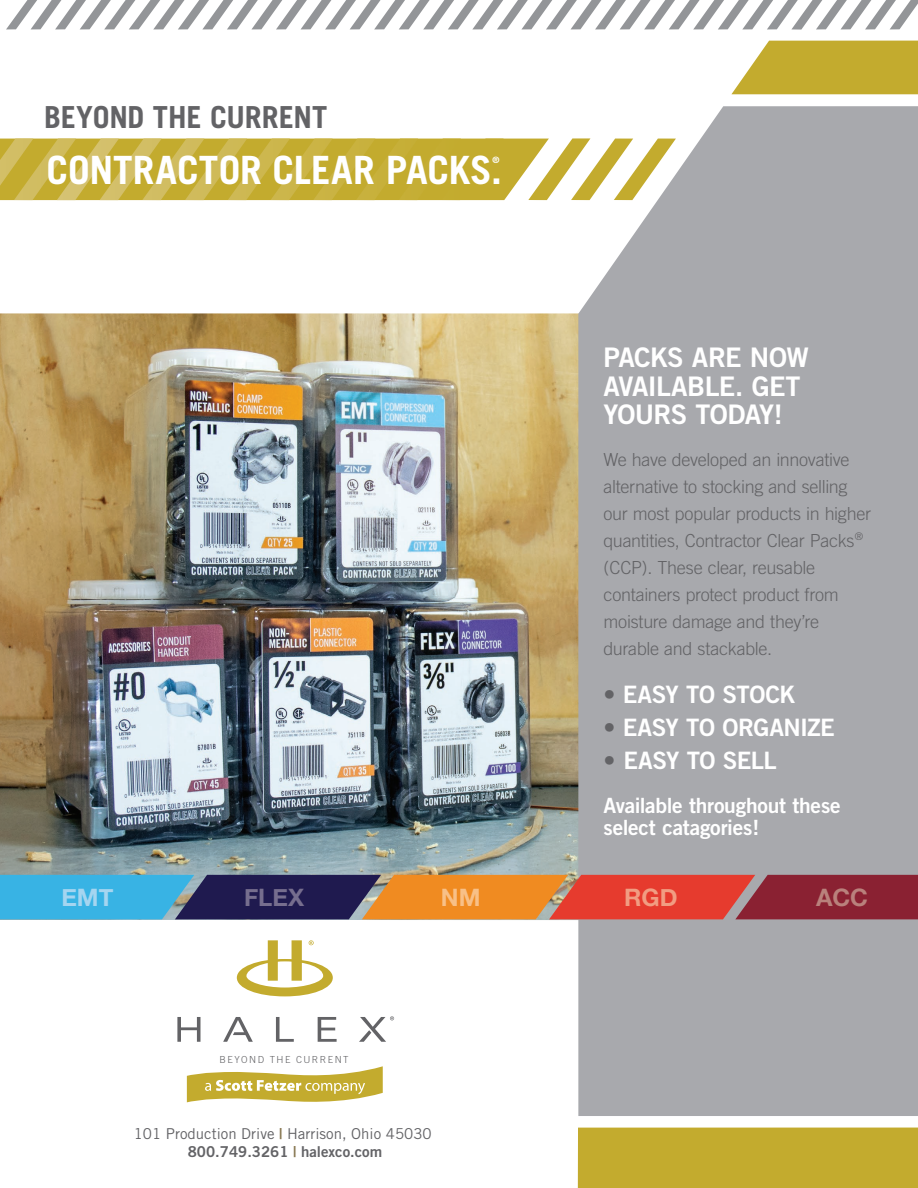
<style>
.page{position:relative;width:918px;height:1188px;background:#fff}
.page>*{position:absolute;margin:0;border:0;box-sizing:border-box;transform-origin:0 0}
.t1{font:700 39px "Trade Gothic";letter-spacing:-.005em;color:#fff}
.t2{font:700 30.3px "Trade Gothic";letter-spacing:-.01em;color:#636366}
.t3{font:27px/28.5px "Trade Gothic Bold Two";letter-spacing:-.025em;color:#fff}
.t4{font:24px "Trade Gothic Bold Two";letter-spacing:-.02em;color:#fff}
.t5{font:700 24px "Helvetica Neue";color:#766e8e}
.t6{font:700 24px "Helvetica Neue";color:#a5d5f0}
.t7{font:700 24px "Helvetica Neue";color:#f19d82}
.t8{font:700 24px "Helvetica Neue";color:#b9817c}
.t9{font:700 24px "Helvetica Neue";color:#f8c087}
.t10{font:21px/22.5px "Trade Gothic Bold Two";letter-spacing:-.015em;color:#fff}
.t11{font:300 18px/27px "Trade Gothic";letter-spacing:-.015em;color:#636366}
.t12{font:15px "Trade Gothic";color:#636366}
.t13{font:15px "Trade Gothic Bold Two";color:#636366}
.t14{font:300 9.75px "Trade Gothic";letter-spacing:.15em;color:#636366}
.t15{font:700 8.7px "Trade Gothic";color:#fff}
.s1{color:#636366}
.s2{font-family:"Trade Gothic Bold Two";color:#877650}
.s3{color:#877650}
</style>
<div class="page">
<img style="left:0;top:313px;width:578px;height:607px">
<div style="left:578px;top:106px;width:340px;height:1010px;background:#a8a9ad"></div>
<svg style="left:731px;top:41px;width:187px;height:53px;background:#c9b343"></svg>
<div style="left:578px;top:1128px;width:340px;height:60px;background:#c3ab2e"></div>
<svg style="left:6px;top:0;width:912px;height:30px"></svg>
<svg style="left:0;top:875px;width:918px;height:44px;background:#8c5c5c"></svg>
<svg style="left:187px;top:1066px;width:196px;height:37px"></svg>
<svg style="left:177px;top:1017px;width:23px;height:25px"></svg>
<svg style="left:276px;top:1017px;width:18px;height:25px"></svg>
<svg style="left:318px;top:1017px;width:19px;height:25px"></svg>
<svg style="left:223px;top:1017px;width:30px;height:25px"></svg>
<svg style="left:359px;top:1016px;width:35px;height:26px"></svg>
<svg style="left:237px;top:940px;width:96px;height:56px"></svg>
<svg style="left:0;top:138px;width:676px;height:62px;background:#ceba56"></svg>
<h2 class="t2" style="left:44px;top:98px;width:285px">BEYOND THE CURRENT</h2>
<h1 class="t1" style="left:47px;top:146px;width:457px">CONTRACTOR CLEAR PACKS.</h1>
<p class="t15" style="left:492px;top:154px;width:8px">®</p>
<h3 class="t3" style="left:604px;top:343px;width:207px">PACKS ARE NOW<br>AVAILABLE. GET<br>YOURS TODAY!</h3>
<p class="t11" style="left:604px;top:446px;width:269px">We have developed an innovative alternative to stocking and selling our most popular products in higher quantities, Contractor Clear Packs<sup>® </sup>(CCP). These clear, reusable containers protect product from moisture damage and they’re durable and stackable.</p>
<h3 class="t4" style="left:604px;top:680px;width:194px"><span class="s1">•</span> EASY TO STOCK</h3>
<h3 class="t4" style="left:604px;top:713px;width:233px"><span class="s1">•</span> EASY TO ORGANIZE</h3>
<h3 class="t4" style="left:604px;top:746px;width:175px"><span class="s1">•</span> EASY TO SELL</h3>
<p class="t10" style="left:604px;top:794px;width:239px">Available throughout these select catagories!</p>
<h3 class="t6" style="left:61px;top:879px;width:53px">EMT</h3>
<h3 class="t5" style="left:244px;top:879px;width:61px">FLEX</h3>
<h3 class="t9" style="left:441px;top:879px;width:41px">NM</h3>
<h3 class="t7" style="left:624px;top:879px;width:55px">RGD</h3>
<h3 class="t8" style="left:816px;top:879px;width:54px">ACC</h3>
<p class="t14" style="left:220px;top:1053px;width:130px">BEYOND THE CURRENT</p>
<p class="t12" style="left:134px;top:1125px;width:299px">101 Production Drive <span class="s2">|</span> Harrison, Ohio 45030</p>
<p class="t13" style="left:188px;top:1143px;width:196px">800.749.3261 <span class="s3">|</span> halexco.com</p>
</div>
